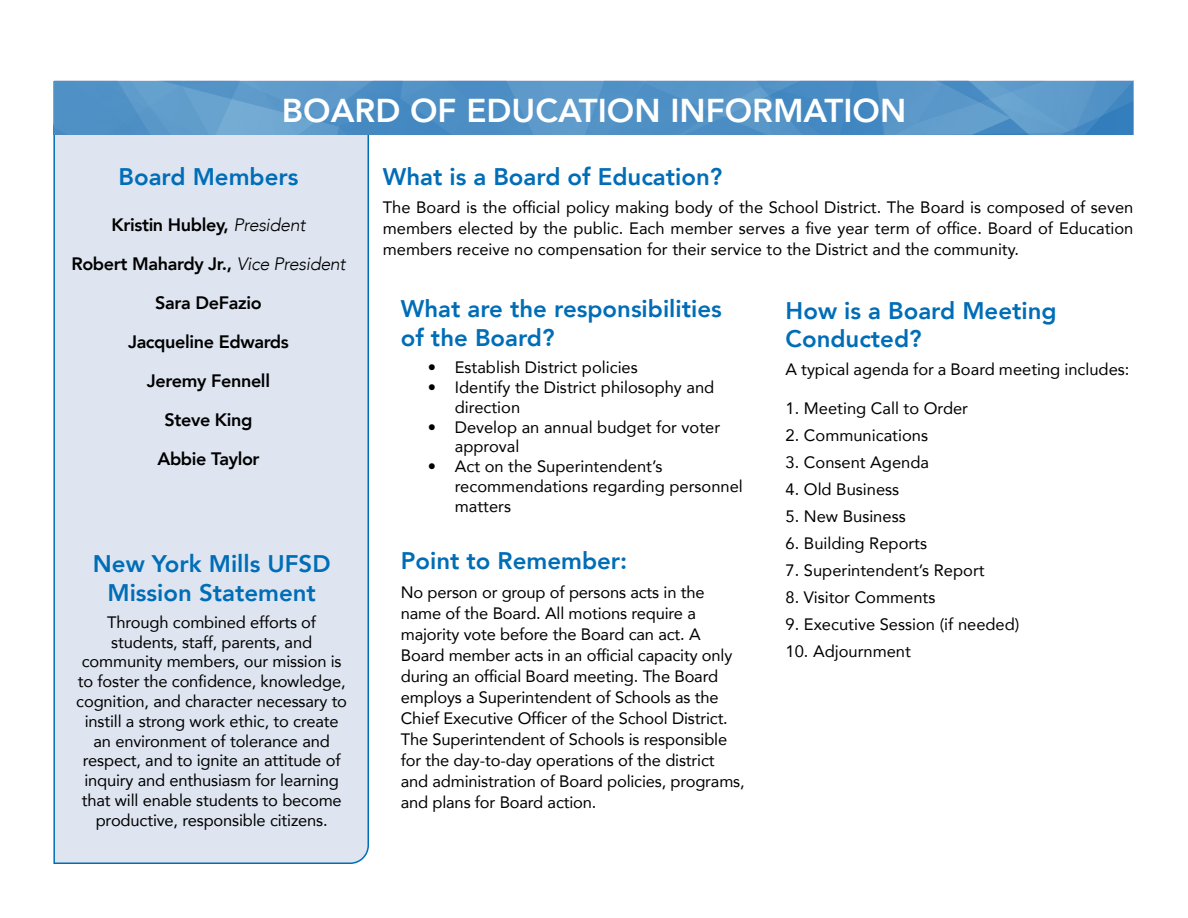
<style>
.page{position:relative;width:1188px;height:918px;background:#fff}
.page>*{position:absolute;margin:0;border:0;box-sizing:border-box;transform-origin:0 0}
.t1{font:800 33px "Avenir";color:#fff}
.t2{font:800 24px/28.8px "Avenir";color:#006db7}
.t3{font:800 18px/39px "Avenir";letter-spacing:-.02em;color:#000;text-align:center}
.t4{font:16.5px/19.8px "Avenir";letter-spacing:-.01em;color:#000}
.s1{font-weight:300;font-style:italic}
</style>
<div class="page">
<div style="left:53px;top:135px;width:316px;height:729px;background:#dee5f0"></div>
<img style="left:54px;top:80px;width:1080px;height:54px">
<h1 class="t1" style="left:282px;top:85px;width:626px">BOARD OF EDUCATION INFORMATION</h1>
<h2 class="t2" style="left:119px;top:162px;width:181px">Board Members</h2>
<p class="t3" style="left:71px;top:205px;width:276px">Kristin Hubley, <span class="s1">President<br></span>Robert Mahardy Jr., <span class="s1">Vice President<br></span>Sara DeFazio<br>Jacqueline Edwards<br>Jeremy Fennell<br>Steve King<br>Abbie Taylor</p>
<h2 class="t2" style="left:93px;top:549px;width:239px;text-align:center">New York Mills UFSD<br>Mission Statement</h2>
<p class="t4" style="left:76px;top:612px;width:272px;text-align:center">Through combined efforts of students, staff, parents, and community members, our mission is to foster the confidence, knowledge, cognition, and character necessary to instill a strong work ethic, to create an environment of tolerance and respect, and to ignite an attitude of inquiry and enthusiasm for learning that will enable students to become productive, responsible citizens.</p>
<h2 class="t2" style="left:383px;top:162px;width:341px">What is a Board of Education?</h2>
<p class="t4" style="left:383px;top:196px;width:752px;line-height:21px;text-align:justify">The Board is the official policy making body of the School District. The Board is composed of seven members elected by the public. Each member serves a five year term of office. Board of Education members receive no compensation for their service to the District and the community.</p>
<h2 class="t2" style="left:401px;top:294px;width:322px">What are the responsibilities of the Board?</h2>
<p class="t4" style="left:428px;top:357px;width:212px">• Establish District policies</p>
<p class="t4" style="left:455px;top:377px;width:261px;text-indent:-27px">• Identify the District philosophy and direction</p>
<p class="t4" style="left:455px;top:416px;width:267px;text-indent:-27px">• Develop an annual budget for voter approval</p>
<p class="t4" style="left:455px;top:456px;width:290px;text-indent:-27px">• Act on the Superintendent’s recommendations regarding personnel matters</p>
<h2 class="t2" style="left:401px;top:547px;width:228px">Point to Remember:</h2>
<p class="t4" style="left:401px;top:581px;width:345px;line-height:21px">No person or group of persons acts in the name of the Board. All motions require a majority vote before the Board can act. A Board member acts in an official capacity only during an official Board meeting. The Board employs a Superintendent of Schools as the Chief Executive Officer of the School District.<br>The Superintendent of Schools is responsible for the day-to-day operations of the district and administration of Board policies, programs, and plans for Board action.</p>
<h2 class="t2" style="left:786px;top:296px;width:273px">How is a Board Meeting<br>Conducted?</h2>
<p class="t4" style="left:786px;top:359px;width:345px">A typical agenda for a Board meeting includes:</p>
<p class="t4" style="left:786px;top:398px;width:184px">1. Meeting Call to Order</p>
<p class="t4" style="left:786px;top:425px;width:144px">2. Communications</p>
<p class="t4" style="left:786px;top:452px;width:145px">3. Consent Agenda</p>
<p class="t4" style="left:786px;top:479px;width:115px">4. Old Business</p>
<p class="t4" style="left:786px;top:506px;width:122px">5. New Business</p>
<p class="t4" style="left:786px;top:533px;width:143px">6. Building Reports</p>
<p class="t4" style="left:786px;top:560px;width:201px">7. Superintendent’s Report</p>
<p class="t4" style="left:786px;top:586px;width:151px">8. Visitor Comments</p>
<p class="t4" style="left:786px;top:613px;width:235px">9. Executive Session (if needed)</p>
<p class="t4" style="left:786px;top:640px;width:127px">10. Adjournment</p>
</div>
